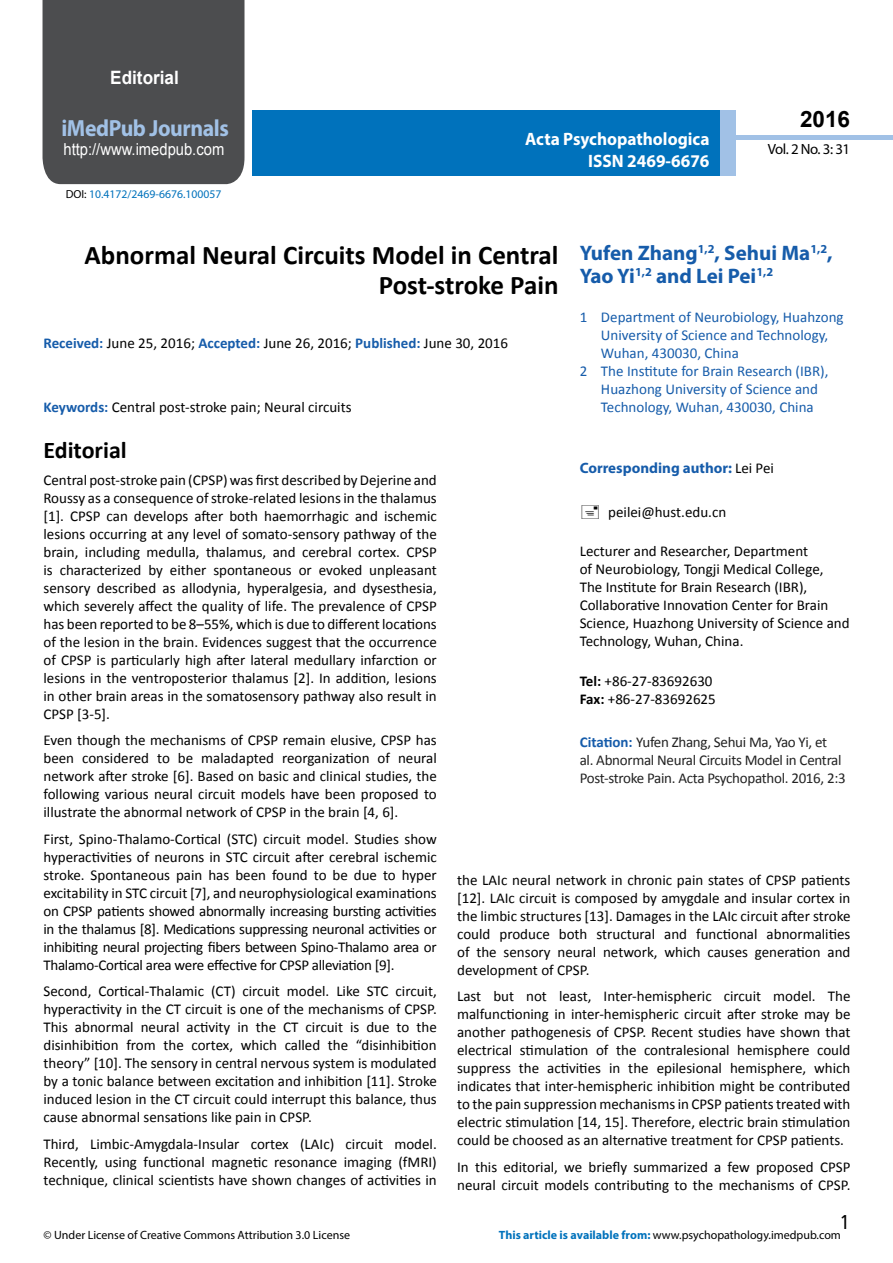
<style>
.page{position:relative;width:893px;height:1263px;background:#fff}
.page>*{position:absolute;margin:0;border:0;box-sizing:border-box;transform-origin:0 0}
.t1{font:700 27px/29.7px "Calibri";color:#000;text-align:right}
.t2{font:25.5px "Tunga";color:#000}
.t3{font:700 24px "Calibri";color:#000}
.t4{font:700 23.4px "Myriad Pro";letter-spacing:-.02em;color:#a1c1e6;scale:.93 1}
.t5{font:700 22.5px "Arial";color:#000}
.t6{font:700 21px/23.1px "Myriad Pro";color:#165caa}
.t7{font:700 18.45px "Arial";color:#fff;scale:.93 1}
.t8{font:700 18px/21.6px "Myriad Pro";color:#fff;text-align:right;scale:.96 1}
.t9{font:16.5px "Arial";color:#fff;scale:.89 1}
.t10{font:15px/18px "Calibri";color:#000;text-align:justify}
.t11{font:15px "Calibri";color:#165caa}
.t12{font:15px/18px "Calibri";letter-spacing:-.02em;color:#222}
.t13{font:700 15px "Myriad Pro";color:#165caa}
.t14{font:14.85px "Myriad Pro";letter-spacing:-.03em;color:#000}
.t15{font:12px "Myriad Pro";color:#000}
.t16{font:11.7px "Myriad Pro";color:#0072bc}
.s1{color:#000}
.s2{font-weight:700;color:#165caa}
.s3{font-family:"Calibri";font-weight:400;color:#000}
.s4{font-weight:700}
.s5{font-weight:700;color:#0072bc}
</style>
<div class="page">
<div style="left:252px;top:110px;width:469px;height:66px;background:#0072bc"></div>
<div style="left:720px;top:110px;width:16px;height:66px;background:#a1c1e6"></div>
<div style="left:43px;top:0;width:201px;height:184px;background:#4c4d4f"></div>
<div style="left:736px;top:135px;width:157px;height:5px;background:#a1c1e6"></div>
<p class="t7" style="left:110px;top:65px;width:75px">Editorial</p>
<h3 class="t4" style="left:61px;top:113px;width:181px">iMedPub Journals</h3>
<p class="t9" style="left:63px;top:138px;width:182px">http://www.imedpub.com</p>
<p class="t16" style="left:66px;top:187px;width:157px"><span class="s1">DOI:</span> 10.4172/2469-6676.100057</p>
<p class="t8" style="left:525px;top:128px;width:194px">Acta Psychopathologica<br>ISSN 2469-6676</p>
<h3 class="t5" style="left:800px;top:104px;width:52px">2016</h3>
<p class="t14" style="left:768px;top:140px;width:84px">Vol. 2 No. 3: 31</p>
<h3 class="t6" style="left:580px;top:240px;width:254px">Yufen Zhang<sup>1,2</sup>, Sehui Ma<sup>1,2</sup>,<br>Yao Yi<sup>1,2</sup> and Lei Pei<sup>1,2</sup></h3>
<p class="t11" style="left:580px;top:308px;width:265px">1 Department of Neurobiology, Huahzong</p>
<p class="t11" style="left:601px;top:326px;width:229px">University of Science and Technology,</p>
<p class="t11" style="left:601px;top:344px;width:139px">Wuhan, 430030, China</p>
<p class="t11" style="left:580px;top:362px;width:250px">2 The Institute for Brain Research (IBR),</p>
<p class="t11" style="left:601px;top:380px;width:219px">Huazhong University of Science and</p>
<p class="t11" style="left:601px;top:398px;width:214px">Technology, Wuhan, 430030, China</p>
<h1 class="t1" style="left:85px;top:241px;width:475px">Abnormal Neural Circuits Model in Central<br>Post-stroke Pain</h1>
<p class="t10" style="left:43px;top:334px;width:466px"><span class="s2">Received:</span> June 25, 2016; <span class="s2">Accepted:</span> June 26, 2016; <span class="s2">Published:</span> June 30, 2016</p>
<p class="t10" style="left:43px;top:398px;width:310px"><span class="s2">Keywords:</span> Central post-stroke pain; Neural circuits</p>
<h3 class="t3" style="left:43px;top:435px;width:85px">Editorial</h3>
<p class="t10" style="left:43px;top:471px;width:395px">Central post-stroke pain (CPSP) was first described by Dejerine and Roussy as a consequence of stroke-related lesions in the thalamus [1]. CPSP can develops after both haemorrhagic and ischemic lesions occurring at any level of somato-sensory pathway of the brain, including medulla, thalamus, and cerebral cortex. CPSP is characterized by either spontaneous or evoked unpleasant sensory described as allodynia, hyperalgesia, and dysesthesia, which severely affect the quality of life. The prevalence of CPSP has been reported to be 8–55%, which is due to different locations of the lesion in the brain. Evidences suggest that the occurrence of CPSP is particularly high after lateral medullary infarction or lesions in the ventroposterior thalamus [2]. In addition, lesions in other brain areas in the somatosensory pathway also result in CPSP [3-5].</p>
<p class="t10" style="left:43px;top:731px;width:395px">Even though the mechanisms of CPSP remain elusive, CPSP has been considered to be maladapted reorganization of neural network after stroke [6]. Based on basic and clinical studies, the following various neural circuit models have been proposed to illustrate the abnormal network of CPSP in the brain [4, 6].</p>
<p class="t10" style="left:43px;top:830px;width:395px">First, Spino-Thalamo-Cortical (STC) circuit model. Studies show hyperactivities of neurons in STC circuit after cerebral ischemic stroke. Spontaneous pain has been found to be due to hyper excitability in STC circuit [7], and neurophysiological examinations on CPSP patients showed abnormally increasing bursting activities in the thalamus [8]. Medications suppressing neuronal activities or inhibiting neural projecting fibers between Spino-Thalamo area or Thalamo-Cortical area were effective for CPSP alleviation [9].</p>
<p class="t10" style="left:43px;top:982px;width:395px">Second, Cortical-Thalamic (CT) circuit model. Like STC circuit, hyperactivity in the CT circuit is one of the mechanisms of CPSP.<br>This abnormal neural activity in the CT circuit is due to the disinhibition from the cortex, which called the “disinhibition theory” [10]. The sensory in central nervous system is modulated by a tonic balance between excitation and inhibition [11]. Stroke induced lesion in the CT circuit could interrupt this balance, thus cause abnormal sensations like pain in CPSP.</p>
<p class="t10" style="left:43px;top:1135px;width:395px">Third, Limbic-Amygdala-Insular cortex (LAIc) circuit model.<br>Recently, using functional magnetic resonance imaging (fMRI) technique, clinical scientists have shown changes of activities in</p>
<p class="t13" style="left:580px;top:458px;width:196px">Corresponding author: <span class="s3">Lei Pei</span></p>
<p class="t10" style="left:608px;top:503px;width:120px">peilei@hust.edu.cn</p>
<p class="t10" style="left:580px;top:542px;width:271px;text-align:left">Lecturer and Researcher, Department<br>of Neurobiology, Tongji Medical College, The Institute for Brain Research (IBR), Collaborative Innovation Center for Brain Science, Huazhong University of Science and Technology, Wuhan, China.</p>
<p class="t10" style="left:580px;top:671px;width:138px"><span class="s4">Tel:</span> +86-27-83692630<br><span class="s4">Fax:</span> +86-27-83692625</p>
<p class="t12" style="left:580px;top:733px;width:267px"><span class="s2">Citation:</span> Yufen Zhang, Sehui Ma, Yao Yi, et<br>al. Abnormal Neural Circuits Model in Central<br>Post-stroke Pain. Acta Psychopathol. 2016, 2:3</p>
<p class="t10" style="left:457px;top:871px;width:395px">the LAIc neural network in chronic pain states of CPSP patients [12]. LAIc circuit is composed by amygdale and insular cortex in the limbic structures [13]. Damages in the LAIc circuit after stroke could produce both structural and functional abnormalities of the sensory neural network, which causes generation and development of CPSP.</p>
<p class="t10" style="left:457px;top:987px;width:395px">Last but not least, Inter-hemispheric circuit model. The malfunctioning in inter-hemispheric circuit after stroke may be another pathogenesis of CPSP. Recent studies have shown that electrical stimulation of the contralesional hemisphere could suppress the activities in the epilesional hemisphere, which indicates that inter-hemispheric inhibition might be contributed to the pain suppression mechanisms in CPSP patients treated with electric stimulation [14, 15]. Therefore, electric brain stimulation could be choosed as an alternative treatment for CPSP patients.</p>
<p class="t10" style="left:457px;top:1158px;width:395px">In this editorial, we briefly summarized a few proposed CPSP neural circuit models contributing to the mechanisms of CPSP.</p>
<h2 class="t2" style="left:841px;top:1205px;width:9px">1</h2>
<p class="t15" style="left:43px;top:1227px;width:308px">© Under License of Creative Commons Attribution 3.0 License</p>
<p class="t15" style="left:499px;top:1227px;width:343px"><span class="s5">This article is available from:</span> www.psychopathology.imedpub.com</p>
</div>
